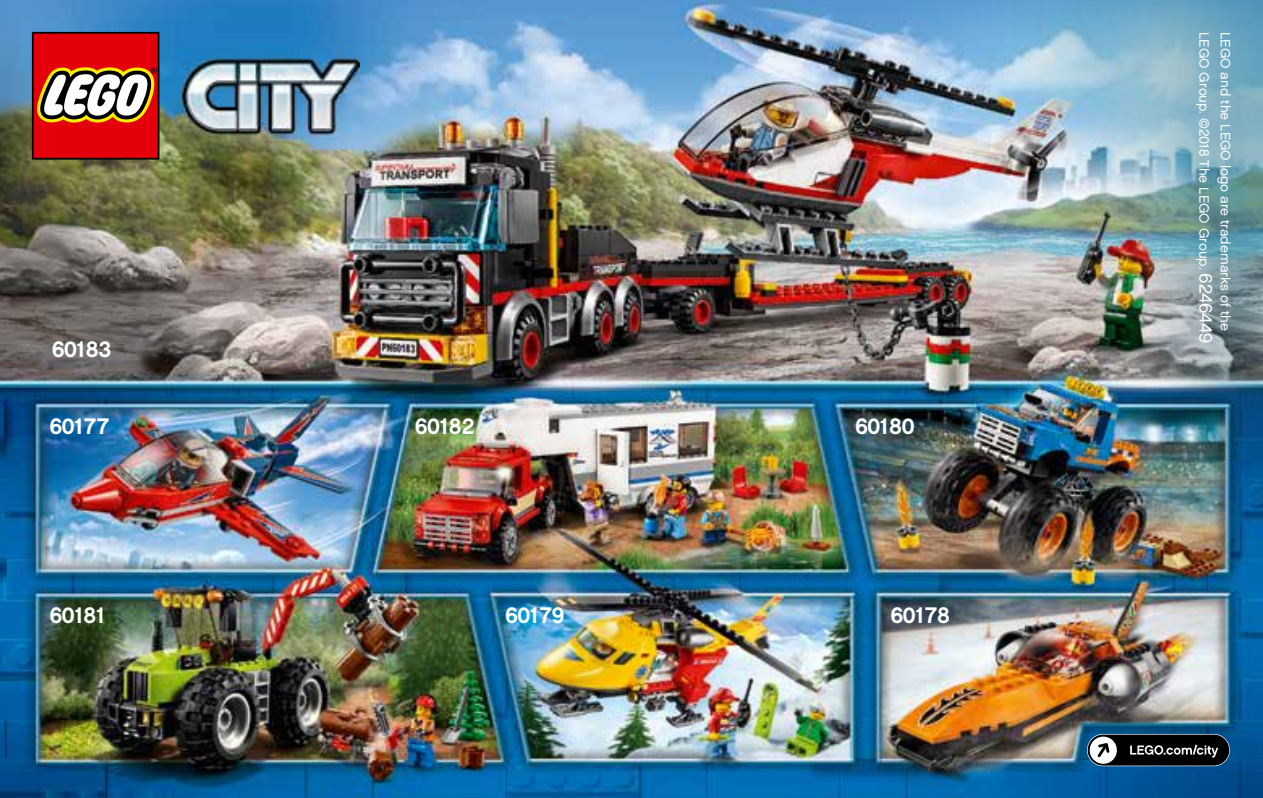
<style>
.page{position:relative;width:1263px;height:798px;background:#fff}
.page>*{position:absolute;margin:0;border:0;box-sizing:border-box;transform-origin:0 0}
.t1{font:700 22.5px "LEGO Chalet 60";letter-spacing:-.03em;color:#fff}
.t2{font:18px "LEGO Chalet 60";color:#fff}
.t3{font:13.5px "LEGO Chalet 60";color:#fff}
</style>
<div class="page">
<img style="left:0;top:0;width:1263px;height:797px">
<svg style="left:1087px;top:733px;width:143px;height:32px"></svg>
<div style="left:1088px;top:734px;width:141px;height:31px;background:#000;border-radius:15px"></div>
<div style="left:1090px;top:736px;width:27px;height:27px;background:#fff;border-radius:50%"></div>
<svg style="left:1130px;top:744px;width:88px;height:13px"></svg>
<svg style="left:1097px;top:743px;width:12px;height:13px"></svg>
<svg style="left:32px;top:32px;width:127px;height:127px"></svg>
<img style="left:183px;top:46px;width:177px;height:96px">
<h1 class="t1" style="left:51px;top:334px;width:62px">60183</h1>
<h1 class="t1" style="left:49px;top:411px;width:62px">60177</h1>
<h1 class="t1" style="left:415px;top:411px;width:62px">60182</h1>
<h1 class="t1" style="left:855px;top:411px;width:62px">60180</h1>
<h1 class="t1" style="left:49px;top:601px;width:58px">60181</h1>
<h1 class="t1" style="left:505px;top:601px;width:62px">60179</h1>
<h1 class="t1" style="left:890px;top:601px;width:62px">60178</h1>
<p class="t3" style="left:1212px;top:32px;width:239px;rotate:90deg">LEGO Group. ©2018 The LEGO Group.</p>
<p class="t3" style="left:1234px;top:32px;width:300px;rotate:90deg">LEGO and the LEGO logo are trademarks of the</p>
<h2 class="t2" style="left:1216px;top:273px;width:72px;rotate:90deg">6246449</h2>
</div>
